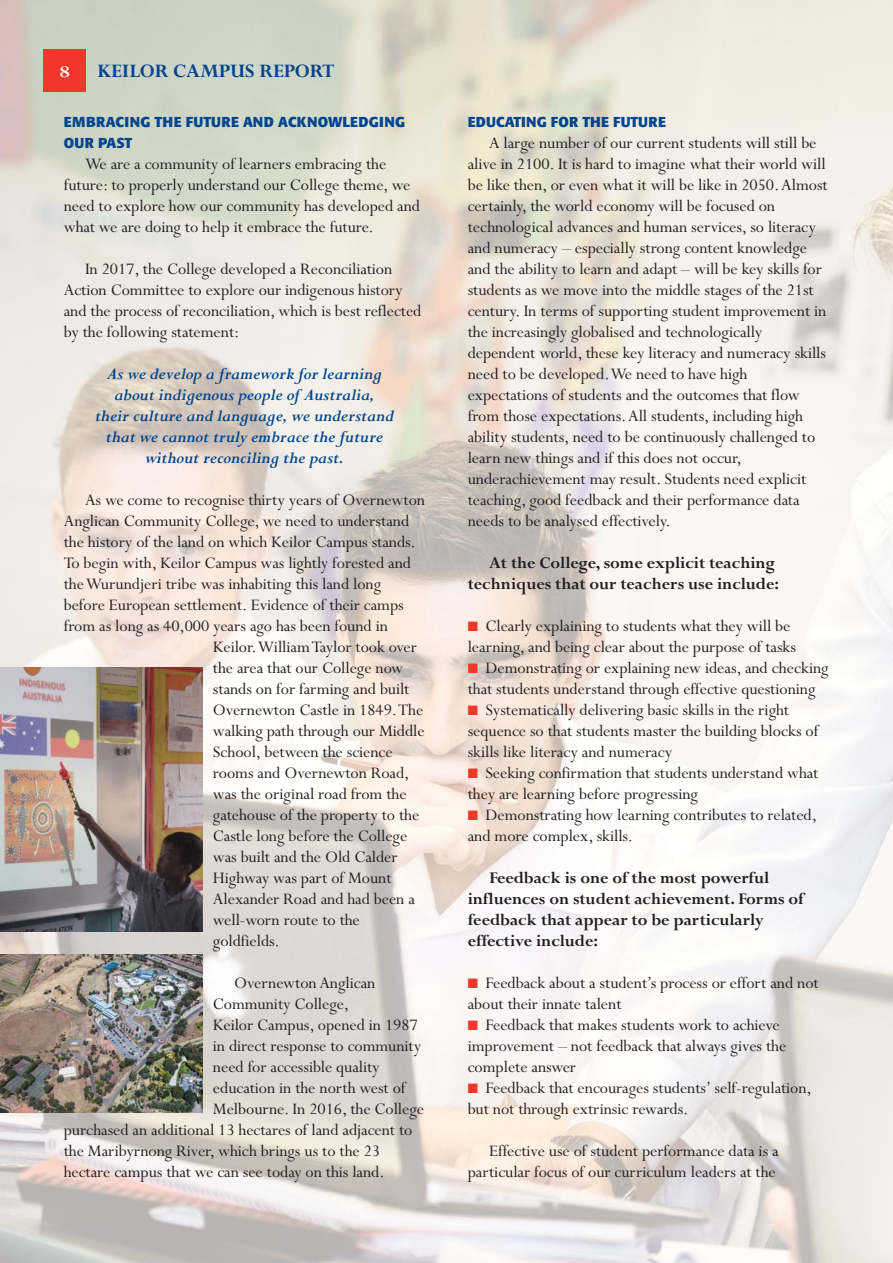
<style>
.page{position:relative;width:893px;height:1263px;background:#fff}
.page>*{position:absolute;margin:0;border:0;box-sizing:border-box;transform-origin:0 0}
.t1{font:700 21px "Perpetua";letter-spacing:-.005em;color:#00458d}
.t2{font:18px/21px "Perpetua";letter-spacing:-.005em;color:#231f20}
.t3{font:700 18px/21px "Perpetua";letter-spacing:-.005em;color:#231f20;text-align:right}
.t4{font:italic 700 18px/21px "Perpetua";letter-spacing:-.005em;color:#00458d;text-align:center}
.t5{font:700 18px "Perpetua";color:#fff;scale:1.3 1}
.t6{font:700 14.25px/21px "Formata";letter-spacing:.015em;color:#00458d}
.s1{color:#ef3829}
</style>
<div class="page">
<img style="left:0;top:0;width:893px;height:1262px">
<div style="left:44px;top:50px;width:42px;height:42px;background:#ef3829"></div>
<img style="left:0;top:667px;width:202px;height:265px">
<img style="left:0;top:954px;width:202px;height:158px">
<p class="t5" style="left:60px;top:66px;width:10px">8</p>
<p class="t1" style="left:97px;top:64px;width:238px">KEILOR CAMPUS REPORT</p>
<p class="t6" style="left:64px;top:112px;width:343px">EMBRACING THE FUTURE AND ACKNOWLEDGING<br>OUR PAST</p>
<p class="t2" style="left:64px;top:155px;width:358px;text-indent:21px">We are a community of learners embracing the future: to properly understand our College theme, we need to explore how our community has developed and what we are doing to help it embrace the future.</p>
<p class="t2" style="left:64px;top:260px;width:359px;text-indent:21px">In 2017, the College developed a Reconciliation Action Committee to explore our indigenous history and the process of reconciliation, which is best reflected by the following statement:</p>
<p class="t4" style="left:95px;top:362px;width:300px">As we develop a framework for learning about indigenous people of Australia, their culture and language, we understand that we cannot truly embrace the future without reconciling the past.</p>
<p class="t2" style="left:85px;top:491px;width:342px">As we come to recognise thirty years of Overnewton</p>
<p class="t2" style="left:64px;top:512px;width:347px">Anglican Community College, we need to understand</p>
<p class="t2" style="left:64px;top:533px;width:353px">the history of the land on which Keilor Campus stands.</p>
<p class="t2" style="left:64px;top:554px;width:349px">To begin with, Keilor Campus was lightly forested and</p>
<p class="t2" style="left:64px;top:575px;width:319px">the Wurundjeri tribe was inhabiting this land long</p>
<p class="t2" style="left:64px;top:596px;width:342px">before European settlement. Evidence of their camps</p>
<p class="t2" style="left:64px;top:617px;width:326px">from as long as 40,000 years ago has been found in</p>
<p class="t2" style="left:213px;top:638px;width:206px">Keilor. William Taylor took over</p>
<p class="t2" style="left:213px;top:659px;width:192px">the area that our College now</p>
<p class="t2" style="left:213px;top:680px;width:198px">stands on for farming and built</p>
<p class="t2" style="left:213px;top:701px;width:212px">Overnewton Castle in 1849. The</p>
<p class="t2" style="left:213px;top:722px;width:213px">walking path through our Middle</p>
<p class="t2" style="left:213px;top:743px;width:181px">School, between the science</p>
<p class="t2" style="left:213px;top:764px;width:198px">rooms and Overnewton Road,</p>
<p class="t2" style="left:213px;top:785px;width:195px">was the original road from the</p>
<p class="t2" style="left:213px;top:806px;width:208px">gatehouse of the property to the</p>
<p class="t2" style="left:213px;top:827px;width:196px">Castle long before the College</p>
<p class="t2" style="left:213px;top:848px;width:186px">was built and the Old Calder</p>
<p class="t2" style="left:213px;top:869px;width:180px">Highway was part of Mount</p>
<p class="t2" style="left:213px;top:890px;width:204px">Alexander Road and had been a</p>
<p class="t2" style="left:213px;top:911px;width:148px">well-worn route to the</p>
<p class="t2" style="left:213px;top:932px;width:68px">goldfields.</p>
<p class="t2" style="left:234px;top:974px;width:143px">Overnewton Anglican</p>
<p class="t2" style="left:213px;top:995px;width:138px">Community College,</p>
<p class="t2" style="left:213px;top:1016px;width:206px">Keilor Campus, opened in 1987</p>
<p class="t2" style="left:213px;top:1037px;width:210px">in direct response to community</p>
<p class="t2" style="left:213px;top:1058px;width:168px">need for accessible quality</p>
<p class="t2" style="left:213px;top:1079px;width:194px">education in the north west of</p>
<p class="t2" style="left:213px;top:1100px;width:213px">Melbourne. In 2016, the College</p>
<p class="t2" style="left:64px;top:1121px;width:350px">purchased an additional 13 hectares of land adjacent to</p>
<p class="t2" style="left:64px;top:1142px;width:318px">the Maribyrnong River, which brings us to the 23</p>
<p class="t2" style="left:64px;top:1163px;width:322px">hectare campus that we can see today on this land.</p>
<p class="t6" style="left:468px;top:112px;width:200px">EDUCATING FOR THE FUTURE</p>
<p class="t2" style="left:468px;top:134px;width:362px;text-indent:21px">A large number of our current students will still be alive in 2100. It is hard to imagine what their world will be like then, or even what it will be like in 2050. Almost certainly, the world economy will be focused on technological advances and human services, so literacy and numeracy – especially strong content knowledge and the ability to learn and adapt – will be key skills for students as we move into the middle stages of the 21st century. In terms of supporting student improvement in the increasingly globalised and technologically dependent world, these key literacy and numeracy skills need to be developed. We need to have high expectations of students and the outcomes that flow from those expectations. All students, including high ability students, need to be continuously challenged to learn new things and if this does not occur, underachievement may result. Students need explicit teaching, good feedback and their performance data needs to be analysed effectively.</p>
<p class="t3" style="left:468px;top:554px;width:313px">At the College, some explicit teaching techniques that our teachers use include:</p>
<p class="t2" style="left:468px;top:617px;width:330px"><span class="s1">■</span> Clearly explaining to students what they will be learning, and being clear about the purpose of tasks</p>
<p class="t2" style="left:468px;top:659px;width:362px"><span class="s1">■</span> Demonstrating or explaining new ideas, and checking that students understand through effective questioning</p>
<p class="t2" style="left:468px;top:701px;width:352px"><span class="s1">■</span> Systematically delivering basic skills in the right sequence so that students master the building blocks of skills like literacy and numeracy</p>
<p class="t2" style="left:468px;top:764px;width:352px"><span class="s1">■</span> Seeking confirmation that students understand what they are learning before progressing</p>
<p class="t2" style="left:468px;top:806px;width:351px"><span class="s1">■</span> Demonstrating how learning contributes to related, and more complex, skills.</p>
<p class="t3" style="left:468px;top:869px;width:338px;text-align:left;text-indent:21px">Feedback is one of the most powerful influences on student achievement. Forms of feedback that appear to be particularly effective include:</p>
<p class="t2" style="left:468px;top:974px;width:352px"><span class="s1">■</span> Feedback about a student’s process or effort and not about their innate talent</p>
<p class="t2" style="left:468px;top:1016px;width:320px"><span class="s1">■</span> Feedback that makes students work to achieve improvement – not feedback that always gives the complete answer</p>
<p class="t2" style="left:468px;top:1079px;width:346px"><span class="s1">■</span> Feedback that encourages students’ self-regulation, but not through extrinsic rewards.</p>
<p class="t2" style="left:468px;top:1142px;width:312px;text-align:right">Effective use of student performance data is a particular focus of our curriculum leaders at the</p>
</div>
